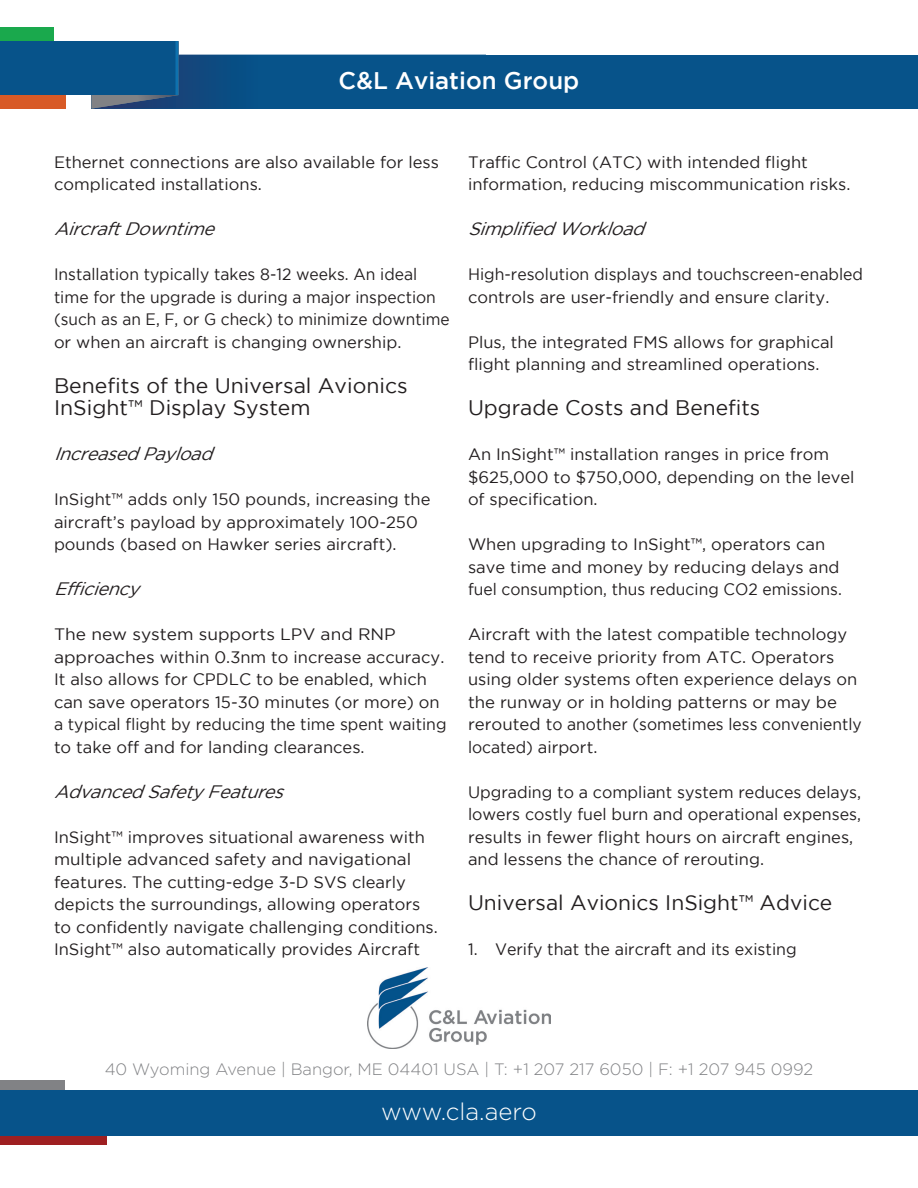
<style>
.page{position:relative;width:918px;height:1188px;background:#fff}
.page>*{position:absolute;margin:0;border:0;box-sizing:border-box;transform-origin:0 0}
.t1{font:500 24px "Gotham";color:#fff}
.t2{font:300 24px "Gotham";color:#fff}
.t3{font:21px/22.5px "Gotham";color:#231f20}
.t4{font:italic 18px "Gotham";color:#231f20}
.t5{font:16.5px/22.5px "Gotham";color:#231f20}
.t6{font:16.5px/22.5px "Gotham";color:#231f20;scale:1.05 1}
.t7{font:16.5px/22.5px "Gotham";color:#231f20;scale:.95 1}
.t8{font:16.5px/22.5px "Gotham";color:#231f20;scale:.96 1}
.t9{font:300 16.5px "Gotham";color:#818285}
</style>
<div class="page">
<div style="left:0;top:1081px;width:65px;height:13px;background:#818285"></div>
<div style="left:0;top:1131px;width:107px;height:13px;background:#9e1f21"></div>
<div style="left:0;top:1090px;width:918px;height:45px;background:#07538a"></div>
<div style="left:92px;top:55px;width:826px;height:54px;background:#07538a"></div>
<div style="left:0;top:41px;width:178px;height:54px;background:#07538a"></div>
<svg style="left:92px;top:41px;width:394px;height:68px"></svg>
<div style="left:0;top:95px;width:66px;height:14px;background:#d85a26"></div>
<div style="left:0;top:28px;width:54px;height:13px;background:#1aa94d"></div>
<img style="left:368px;top:967px;width:182px;height:82px">
<h1 class="t1" style="left:339px;top:67px;width:242px">C&amp;L Aviation Group</h1>
<p class="t5" style="left:54px;top:150px;width:387px">Ethernet connections are also available for less complicated installations.</p>
<p class="t4" style="left:54px;top:219px;width:168px">AircraftDowntime</p>
<p class="t7" style="left:54px;top:263px;width:418px">Installation typically takes 8-12 weeks. An ideal time for the upgrade is during a major inspection (such as an E, F, or G check) to minimize downtime or when an aircraft is changing ownership.</p>
<p class="t3" style="left:54px;top:374px;width:355px">Benefits of the Universal Avionics<br>InSight™ Display System</p>
<p class="t4" style="left:54px;top:444px;width:167px">IncreasedPayload</p>
<p class="t5" style="left:54px;top:488px;width:378px">InSight™ adds only 150 pounds, increasing the aircraft’s payload by approximately 100-250 pounds (based on Hawker series aircraft).</p>
<p class="t4" style="left:54px;top:579px;width:93px">Efficiency</p>
<p class="t6" style="left:54px;top:623px;width:375px">The new system supports LPV and RNP approaches within 0.3nm to increase accuracy.<br>It also allows for CPDLC to be enabled, which can save operators 15-30 minutes (or more) on a typical flight by reducing the time spent waiting to take off and for landing clearances.</p>
<p class="t4" style="left:54px;top:781px;width:237px">AdvancedSafetyFeatures</p>
<p class="t5" style="left:54px;top:825px;width:385px">InSight™ improves situational awareness with multiple advanced safety and navigational features. The cutting-edge 3-D SVS clearly depicts the surroundings, allowing operators to confidently navigate challenging conditions.<br>InSight™ also automatically provides Aircraft</p>
<p class="t5" style="left:468px;top:150px;width:384px">Traffic Control (ATC) with intended flight information, reducing miscommunication risks.</p>
<p class="t4" style="left:468px;top:219px;width:184px">SimplifiedWorkload</p>
<p class="t8" style="left:468px;top:263px;width:413px">High-resolution displays and touchscreen-enabled controls are user-friendly and ensure clarity.</p>
<p class="t5" style="left:468px;top:330px;width:367px">Plus, the integrated FMS allows for graphical flight planning and streamlined operations.</p>
<p class="t3" style="left:468px;top:396px;width:294px">Upgrade Costs and Benefits</p>
<p class="t5" style="left:468px;top:443px;width:388px">An InSight™ installation ranges in price from $625,000 to $750,000, depending on the level of specification.</p>
<p class="t5" style="left:468px;top:533px;width:375px">When upgrading to InSight™, operators can save time and money by reducing delays and fuel consumption, thus reducing CO2 emissions.</p>
<p class="t5" style="left:468px;top:623px;width:395px">Aircraft with the latest compatible technology tend to receive priority from ATC. Operators using older systems often experience delays on the runway or in holding patterns or may be rerouted to another (sometimes less conveniently located) airport.</p>
<p class="t5" style="left:468px;top:780px;width:395px">Upgrading to a compliant system reduces delays, lowers costly fuel burn and operational expenses, results in fewer flight hours on aircraft engines, and lessens the chance of rerouting.</p>
<p class="t3" style="left:468px;top:891px;width:366px">Universal Avionics InSight™ Advice</p>
<p class="t5" style="left:468px;top:938px;width:330px">1. Verify that the aircraft and its existing</p>
<p class="t9" style="left:105px;top:1060px;width:710px">40 Wyoming Avenue | Bangor, ME 04401 USA | T: +1 207 217 6050 | F: +1 207 945 0992</p>
<h1 class="t2" style="left:381px;top:1099px;width:157px">www.cla.aero</h1>
</div>
